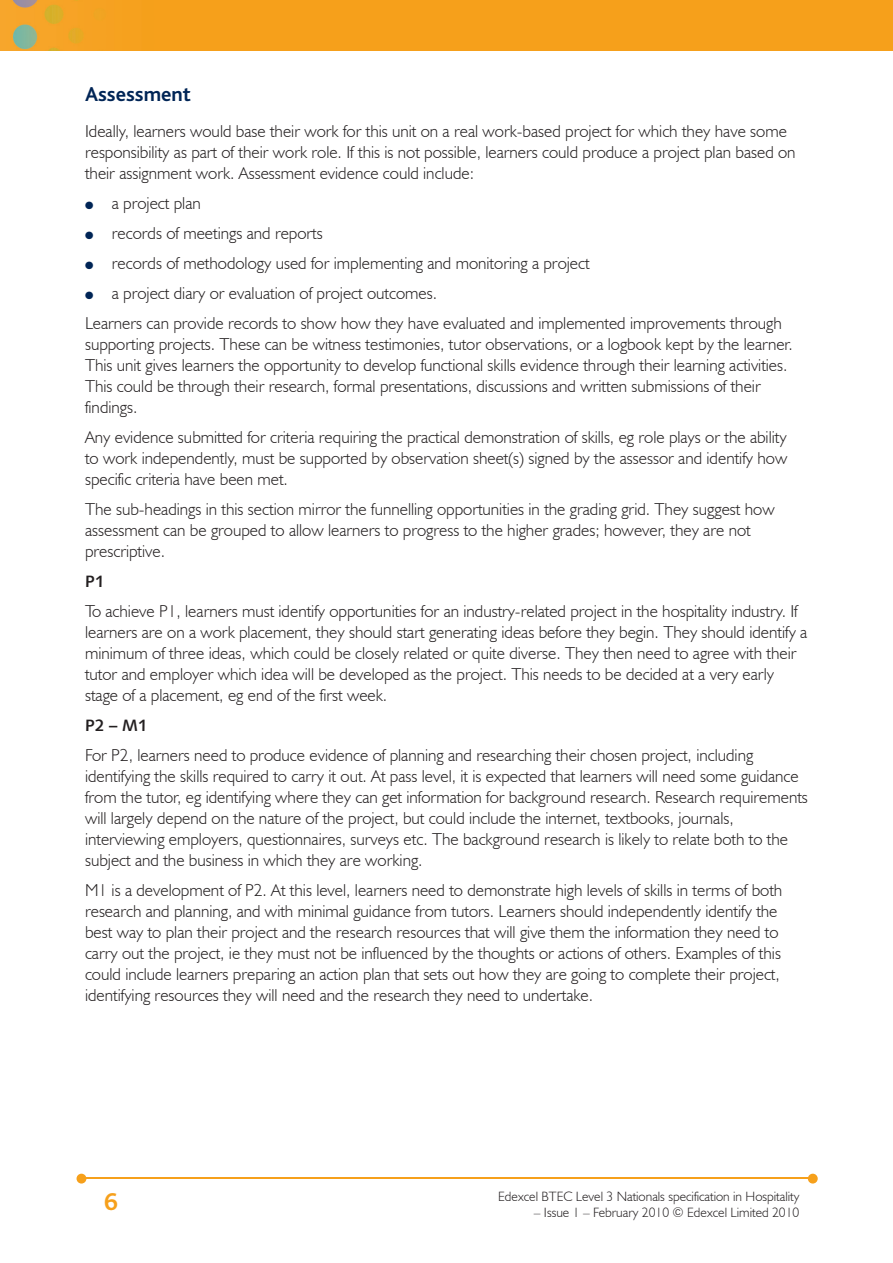
<style>
.page{position:relative;width:893px;height:1263px;background:#fff}
.page>*{position:absolute;margin:0;border:0;box-sizing:border-box;transform-origin:0 0}
.t1{font:700 25.5px "Bliss";color:#f6a01b}
.t2{font:700 21px "Bliss";color:#002556}
.t3{font:300 17.25px/21px "Humanist 521 BT";color:#231f20}
.t4{font:16.5px "Humanist 531 BT Bold A";color:#231f20}
.t5{font:300 13.5px "Humanist 521 BT";color:#231f20}
.t6{font:10.5px "Zapf Dingbats";color:#002556}
</style>
<div class="page">
<img style="left:0;top:0;width:893px;height:51px">
<hr style="left:82px;top:1178px;width:728px;height:1px;background:#f6a01b">
<svg style="left:808px;top:1174px;width:10px;height:9px"></svg>
<svg style="left:77px;top:1174px;width:9px;height:9px"></svg>
<p class="t2" style="left:85px;top:83px;width:108px">Assessment</p>
<p class="t3" style="left:85px;top:120px;width:712px">Ideally, learners would base their work for this unit on a real work-based project for which they have some responsibility as part of their work role. If this is not possible, learners could produce a project plan based on their assignment work. Assessment evidence could include:</p>
<p class="t3" style="left:112px;top:192px;width:90px">a project plan</p>
<p class="t3" style="left:112px;top:222px;width:212px">records of meetings and reports</p>
<p class="t3" style="left:112px;top:252px;width:479px">records of methodology used for implementing and monitoring a project</p>
<p class="t3" style="left:112px;top:282px;width:327px">a project diary or evaluation of project outcomes.</p>
<p class="t3" style="left:85px;top:312px;width:698px">Learners can provide records to show how they have evaluated and implemented improvements through</p>
<p class="t3" style="left:85px;top:333px;width:709px">supporting projects. These can be witness testimonies, tutor observations, or a logbook kept by the learner.<br>This unit gives learners the opportunity to develop functional skills evidence through their learning activities.<br>This could be through their research, formal presentations, discussions and written submissions of their findings.</p>
<p class="t3" style="left:85px;top:426px;width:704px;text-align:justify">Any evidence submitted for criteria requiring the practical demonstration of skills, eg role plays or the ability to work independently, must be supported by observation sheet(s) signed by the assessor and identify how specific criteria have been met.</p>
<p class="t3" style="left:85px;top:498px;width:691px">The sub-headings in this section mirror the funnelling opportunities in the grading grid. They suggest how assessment can be grouped to allow learners to progress to the higher grades; however, they are not prescriptive.</p>
<p class="t4" style="left:85px;top:571px;width:21px">P1</p>
<p class="t3" style="left:85px;top:600px;width:724px">To achieve P1, learners must identify opportunities for an industry-related project in the hospitality industry. If learners are on a work placement, they should start generating ideas before they begin. They should identify a minimum of three ideas, which could be closely related or quite diverse. They then need to agree with their tutor and employer which idea will be developed as the project. This needs to be decided at a very early stage of a placement, eg end of the first week.</p>
<p class="t4" style="left:85px;top:715px;width:64px">P2 – M1</p>
<p class="t3" style="left:85px;top:744px;width:724px">For P2, learners need to produce evidence of planning and researching their chosen project, including identifying the skills required to carry it out. At pass level, it is expected that learners will need some guidance from the tutor, eg identifying where they can get information for background research. Research requirements will largely depend on the nature of the project, but could include the internet, textbooks, journals, interviewing employers, questionnaires, surveys etc. The background research is likely to relate both to the subject and the business in which they are working.</p>
<p class="t3" style="left:85px;top:879px;width:699px">M1 is a development of P2. At this level, learners need to demonstrate high levels of skills in terms of both research and planning, and with minimal guidance from tutors. Learners should independently identify the best way to plan their project and the research resources that will give them the information they need to carry out the project, ie they must not be influenced by the thoughts or actions of others. Examples of this could include learners preparing an action plan that sets out how they are going to complete their project, identifying resources they will need and the research they need to undertake.</p>
<p class="t6" style="left:85px;top:201px;width:10px">●</p>
<p class="t6" style="left:85px;top:231px;width:10px">●</p>
<p class="t6" style="left:85px;top:261px;width:10px">●</p>
<p class="t6" style="left:85px;top:291px;width:10px">●</p>
<h1 class="t1" style="left:104px;top:1189px;width:15px">6</h1>
<p class="t5" style="left:498px;top:1188px;width:303px">Edexcel BTEC Level 3 Nationals specification in Hospitality</p>
<p class="t5" style="left:534px;top:1204px;width:267px">– Issue 1 – February 2010 © Edexcel Limited 2010</p>
</div>
